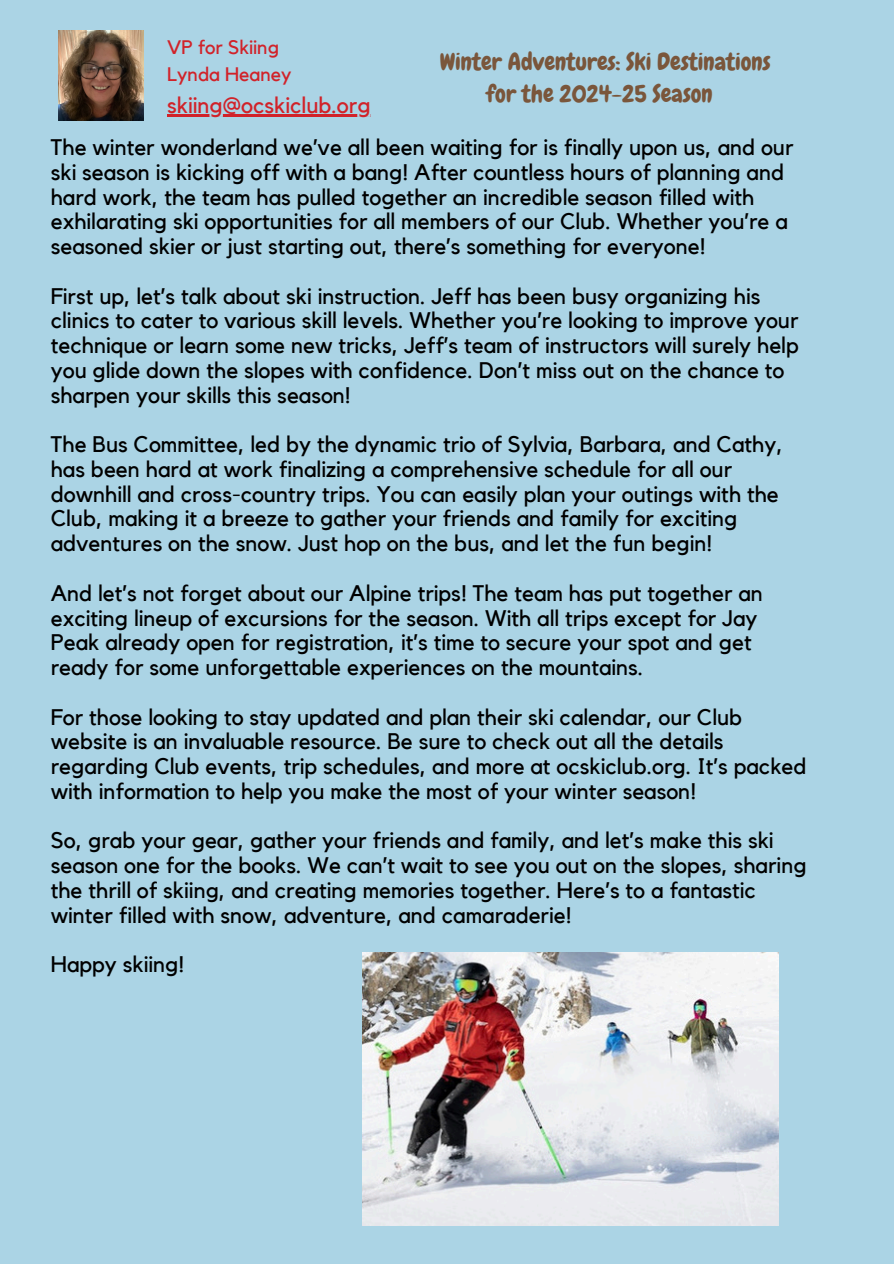
<style>
.page{position:relative;width:894px;height:1264px;background:#fff}
.page>*{position:absolute;margin:0;border:0;box-sizing:border-box;transform-origin:0 0}
.t1{font:24px/32.7px "Chewy";color:#7a563b;text-align:center}
.t2{font:22.5px/24.8px "Kollektif";color:#000}
.t3{font:22.5px "Kollektif";color:#d12229}
.t4{font:19.5px "Kollektif";color:#d12229}
</style>
<div class="page">
<div style="left:0;top:0;width:893px;height:1263px;background:#abd4e5"></div>
<img style="left:58px;top:30px;width:86px;height:90px">
<hr style="left:167px;top:114px;width:203px;height:2px;background:#d12229">
<img style="left:362px;top:952px;width:416px;height:273px">
<p class="t4" style="left:167px;top:39px;width:114px">VP for Skiing</p>
<p class="t4" style="left:167px;top:66px;width:126px">Lynda Heaney</p>
<p class="t3" style="left:167px;top:95px;width:205px">skiing@ocskiclub.org</p>
<p class="t2" style="left:51px;top:136px;width:744px">The winter wonderland we’ve all been waiting for is finally upon us, and our ski season is kicking off with a bang! After countless hours of planning and hard work, the team has pulled together an incredible season filled with exhilarating ski opportunities for all members of our Club. Whether you’re a seasoned skier or just starting out, there’s something for everyone!</p>
<p class="t2" style="left:51px;top:284px;width:749px">First up, let’s talk about ski instruction. Jeff has been busy organizing his clinics to cater to various skill levels. Whether you’re looking to improve your technique or learn some new tricks, Jeff’s team of instructors will surely help you glide down the slopes with confidence. Don’t miss out on the chance to sharpen your skills this season!</p>
<p class="t2" style="left:51px;top:433px;width:733px">The Bus Committee, led by the dynamic trio of Sylvia, Barbara, and Cathy, has been hard at work finalizing a comprehensive schedule for all our downhill and cross-country trips. You can easily plan your outings with the Club, making it a breeze to gather your friends and family for exciting adventures on the snow. Just hop on the bus, and let the fun begin!</p>
<p class="t2" style="left:51px;top:581px;width:713px">And let’s not forget about our Alpine trips! The team has put together an exciting lineup of excursions for the season. With all trips except for Jay Peak already open for registration, it’s time to secure your spot and get ready for some unforgettable experiences on the mountains.</p>
<p class="t2" style="left:51px;top:705px;width:757px">For those looking to stay updated and plan their ski calendar, our Club website is an invaluable resource. Be sure to check out all the details regarding Club events, trip schedules, and more at ocskiclub.org. It’s packed with information to help you make the most of your winter season!</p>
<p class="t2" style="left:51px;top:829px;width:757px">So, grab your gear, gather your friends and family, and let’s make this ski season one for the books. We can’t wait to see you out on the slopes, sharing the thrill of skiing, and creating memories together. Here’s to a fantastic winter filled with snow, adventure, and camaraderie!</p>
<p class="t2" style="left:51px;top:952px;width:135px">Happy skiing!</p>
<h1 class="t1" style="left:439px;top:45px;width:332px">Winter Adventures: Ski Destinations for the 2024-25 Season</h1>
</div>
